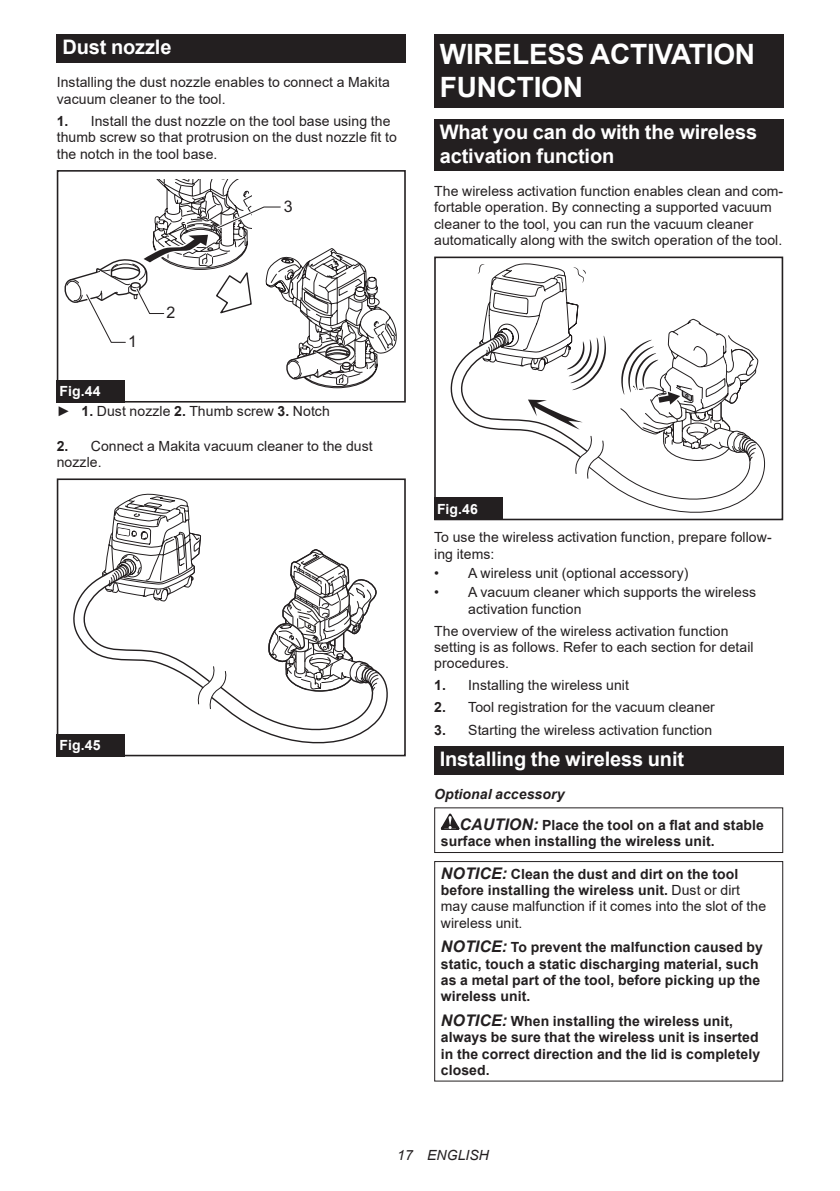
<style>
.page{position:relative;width:840px;height:1191px;background:#fff}
.page>*{position:absolute;margin:0;border:0;box-sizing:border-box;transform-origin:0 0}
.t1{font:700 28px/32.8px "Arial";letter-spacing:-.01em;color:#fff}
.t2{font:700 20px/23.4px "Arial";letter-spacing:-.01em;color:#fff}
.t3{font:16px "Arial";color:#231f20}
.t4{font:14px/16.4px "Arial";letter-spacing:.005em;color:#231f20}
.t5{font:700 14px/16.4px "Arial";letter-spacing:.005em;color:#231f20}
.t6{font:700 14px "Arial";letter-spacing:.005em;color:#fff}
.t7{font:italic 14px "Arial";letter-spacing:.005em;color:#231f20}
.s1{font-weight:700}
.s2{font-weight:700;color:#fff}
.s3{font-style:italic}
.s4{font-style:italic;font-size:16px}
.s5{font-weight:700;font-style:italic;font-size:16px}
</style>
<div class="page">
<div style="left:57px;top:34px;width:348px;height:29px;background:#231f20"></div>
<div style="left:57px;top:170px;width:348px;height:232px;border:2px solid #231f20"></div>
<svg style="left:64px;top:179px;width:333px;height:209px"></svg>
<div style="left:57px;top:380px;width:68px;height:22px;background:#231f20"></div>
<svg style="left:73px;top:607px;width:315px;height:137px"></svg>
<svg style="left:75px;top:493px;width:304px;height:216px"></svg>
<div style="left:57px;top:728px;width:73px;height:28px;background:#fff"></div>
<div style="left:57px;top:478px;width:348px;height:278px;border:2px solid #231f20"></div>
<div style="left:57px;top:733px;width:68px;height:23px;background:#231f20"></div>
<div style="left:434px;top:34px;width:348px;height:74px;background:#231f20"></div>
<div style="left:434px;top:119px;width:348px;height:52px;background:#231f20"></div>
<svg style="left:450px;top:263px;width:316px;height:250px"></svg>
<div style="left:434px;top:492px;width:73px;height:28px;background:#fff"></div>
<div style="left:434px;top:256px;width:348px;height:264px;border:2px solid #231f20"></div>
<div style="left:434px;top:497px;width:68px;height:23px;background:#231f20"></div>
<div style="left:434px;top:746px;width:348px;height:28px;background:#231f20"></div>
<svg style="left:440px;top:813px;width:19px;height:17px"></svg>
<div style="left:434px;top:807px;width:348px;height:46px;border:1px solid #231f20"></div>
<div style="left:434px;top:861px;width:348px;height:220px;border:1px solid #231f20"></div>
<h2 class="t2" style="left:62px;top:36px;width:110px">Dust nozzle</h2>
<p class="t4" style="left:57px;top:74px;width:334px">Installing the dust nozzle enables to connect a Makita vacuum cleaner to the tool.</p>
<p class="t4" style="left:57px;top:113px;width:341px"><span class="s1">1.</span> Install the dust nozzle on the tool base using the thumb screw so that protrusion on the dust nozzle fit to the notch in the tool base.</p>
<p class="t3" style="left:128px;top:330px;width:10px">1</p>
<p class="t3" style="left:166px;top:302px;width:10px">2</p>
<p class="t3" style="left:283px;top:195px;width:10px">3</p>
<p class="t4" style="left:57px;top:381px;width:274px;line-height:20.2px"><span class="s2">Fig.44<br></span>► <span class="s1">1.</span> Dust nozzle <span class="s1">2.</span> Thumb screw <span class="s1">3.</span> Notch</p>
<p class="t4" style="left:57px;top:437px;width:317px"><span class="s1">2.</span> Connect a Makita vacuum cleaner to the dust nozzle.</p>
<p class="t6" style="left:60px;top:735px;width:42px">Fig.45</p>
<h1 class="t1" style="left:439px;top:38px;width:317px">WIRELESS ACTIVATION<br>FUNCTION</h1>
<h2 class="t2" style="left:439px;top:121px;width:319px">What you can do with the wireless activation function</h2>
<p class="t4" style="left:434px;top:183px;width:350px">The wireless activation function enables clean and com&shy;fortable operation. By connecting a supported vacuum cleaner to the tool, you can run the vacuum cleaner automatically along with the switch operation of the tool.</p>
<p class="t6" style="left:437px;top:499px;width:42px">Fig.46</p>
<p class="t4" style="left:434px;top:529px;width:339px">To use the wireless activation function, prepare follow&shy;ing items:</p>
<p class="t4" style="left:434px;top:565px;width:255px">• A wireless unit (optional accessory)</p>
<p class="t4" style="left:468px;top:584px;width:289px;text-indent:-34px">• A vacuum cleaner which supports the wireless activation function</p>
<p class="t4" style="left:434px;top:622px;width:321px">The overview of the wireless activation function setting is as follows. Refer to each section for detail procedures.</p>
<p class="t4" style="left:434px;top:677px;width:196px"><span class="s1">1.</span> Installing the wireless unit</p>
<p class="t4" style="left:434px;top:699px;width:282px"><span class="s1">2.</span> Tool registration for the vacuum cleaner</p>
<p class="t4" style="left:434px;top:721px;width:279px"><span class="s1">3.</span> Starting the wireless activation function</p>
<h2 class="t2" style="left:439px;top:747px;width:245px">Installing the wireless unit</h2>
<p class="t5" style="left:459px;top:779px;width:306px;line-height:30.6px;text-indent:-25px"><span class="s3">Optional accessory<br></span><span class="s4">CAUTION:</span> Place the tool on a flat and stable</p>
<p class="t5" style="left:440px;top:833px;width:275px">surface when installing the wireless unit.</p>
<p class="t4" style="left:440px;top:865px;width:326px"><span class="s5">NOTICE:</span> <span class="s1">Clean the dust and dirt on the tool before installing the wireless unit.</span> Dust or dirt may cause malfunction if it comes into the slot of the wireless unit.</p>
<p class="t5" style="left:440px;top:939px;width:323px"><span class="s4">NOTICE:</span> To prevent the malfunction caused by static, touch a static discharging material, such as a metal part of the tool, before picking up the wireless unit.</p>
<p class="t5" style="left:440px;top:1012px;width:321px"><span class="s4">NOTICE:</span> When installing the wireless unit, always be sure that the wireless unit is inserted in the correct direction and the lid is completely closed.</p>
<p class="t7" style="left:397px;top:1146px;width:93px">17 ENGLISH</p>
</div>
